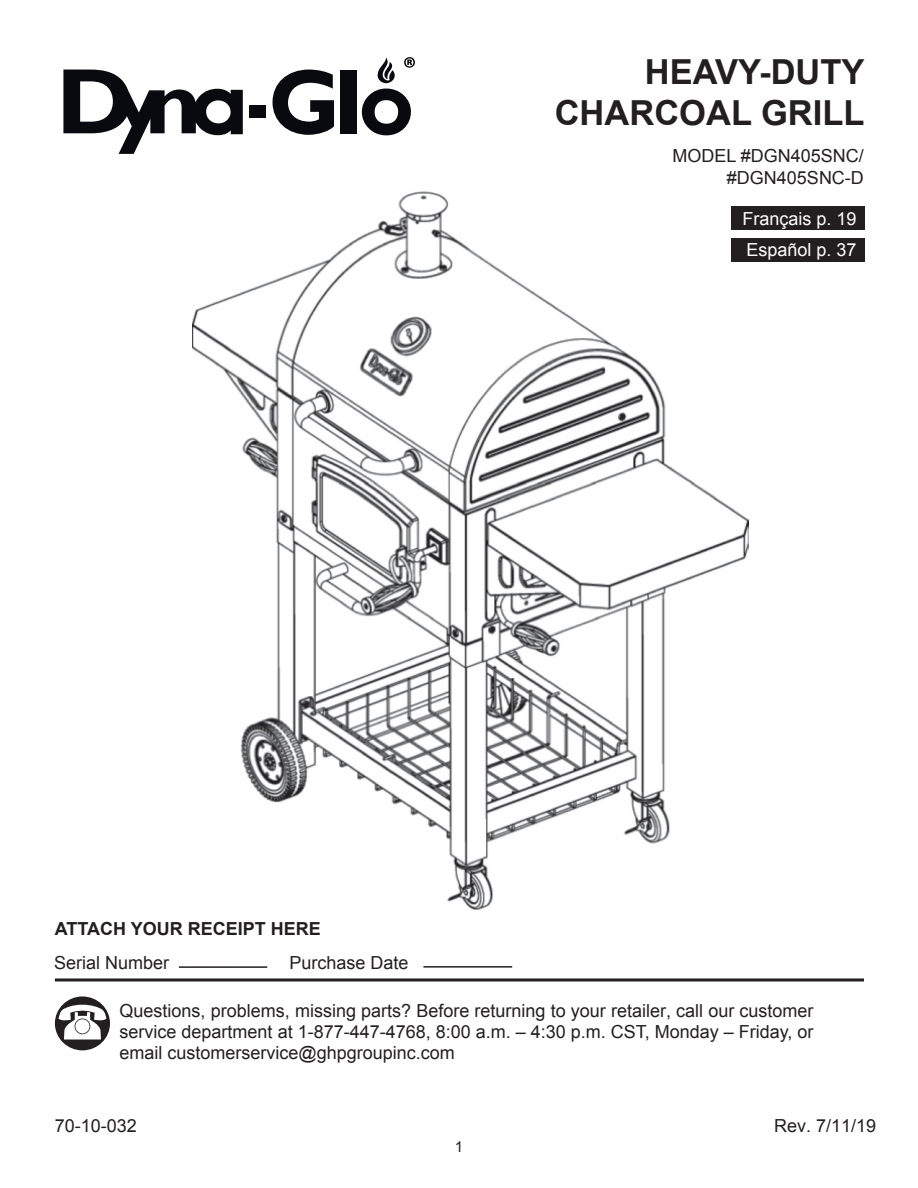
<style>
.page{position:relative;width:918px;height:1188px;background:#fff}
.page>*{position:absolute;margin:0;border:0;box-sizing:border-box;transform-origin:0 0}
.t1{font:700 34.5px/41.4px "Arial";color:#231f20;text-align:right}
.t2{font:18px/21px "Arial";color:#231f20;text-align:right}
.t3{font:18px "Arial";color:#fff}
.t4{font:700 18px "Arial";color:#231f20}
.t5{font:15px "Arial";color:#231f20}
</style>
<div class="page">
<img style="left:192px;top:191px;width:557px;height:719px">
<div style="left:55px;top:996px;width:55px;height:54px;background:#231f20;border-radius:50%"></div>
<svg style="left:59px;top:1005px;width:47px;height:35px"></svg>
<svg style="left:75px;top:1019px;width:15px;height:15px"></svg>
<div style="left:75px;top:1019px;width:15px;height:14px;background:#fff;border-radius:50%"></div>
<hr style="left:179px;top:966px;width:88px;height:2px;background:#231f20">
<hr style="left:423px;top:966px;width:89px;height:2px;background:#231f20">
<hr style="left:55px;top:978px;width:809px;height:3px;background:#231f20">
<div style="left:732px;top:207px;width:133px;height:23px;background:#231f20"></div>
<div style="left:732px;top:239px;width:133px;height:23px;background:#231f20"></div>
<svg style="left:63px;top:70px;width:180px;height:84px"></svg>
<div style="left:249px;top:105px;width:17px;height:12px;background:#090a0f"></div>
<svg style="left:273px;top:70px;width:61px;height:65px"></svg>
<div style="left:340px;top:70px;width:17px;height:63px;background:#090a0f"></div>
<svg style="left:362px;top:89px;width:49px;height:46px"></svg>
<svg style="left:378px;top:57px;width:17px;height:26px"></svg>
<svg style="left:404px;top:57px;width:11px;height:11px"></svg>
<h1 class="t1" style="left:555px;top:52px;width:311px">HEAVY-DUTY<br>CHARCOAL GRILL</h1>
<p class="t2" style="left:673px;top:145px;width:193px;line-height:21.6px">MODEL #DGN405SNC/ #DGN405SNC-D</p>
<p class="t3" style="left:743px;top:207px;width:116px">Français p. 19</p>
<p class="t4" style="left:55px;top:917px;width:268px">ATTACH YOUR RECEIPT HERE</p>
<p class="t2" style="left:54px;top:953px;width:117px">Serial Number</p>
<p class="t2" style="left:289px;top:952px;width:121px">Purchase Date</p>
<p class="t3" style="left:746px;top:238px;width:112px">Español p. 37</p>
<p class="t2" style="left:120px;top:1000px;width:696px;text-align:justify">Questions, problems, missing parts? Before returning to your retailer, call our customer service department at 1-877-447-4768, 8:00 a.m. – 4:30 p.m. CST, Monday – Friday, or email customerservice@ghpgroupinc.com</p>
<p class="t2" style="left:55px;top:1115px;width:84px">70-10-032</p>
<p class="t5" style="left:455px;top:1137px;width:10px">1</p>
<p class="t2" style="left:774px;top:1115px;width:104px">Rev. 7/11/19</p>
</div>
